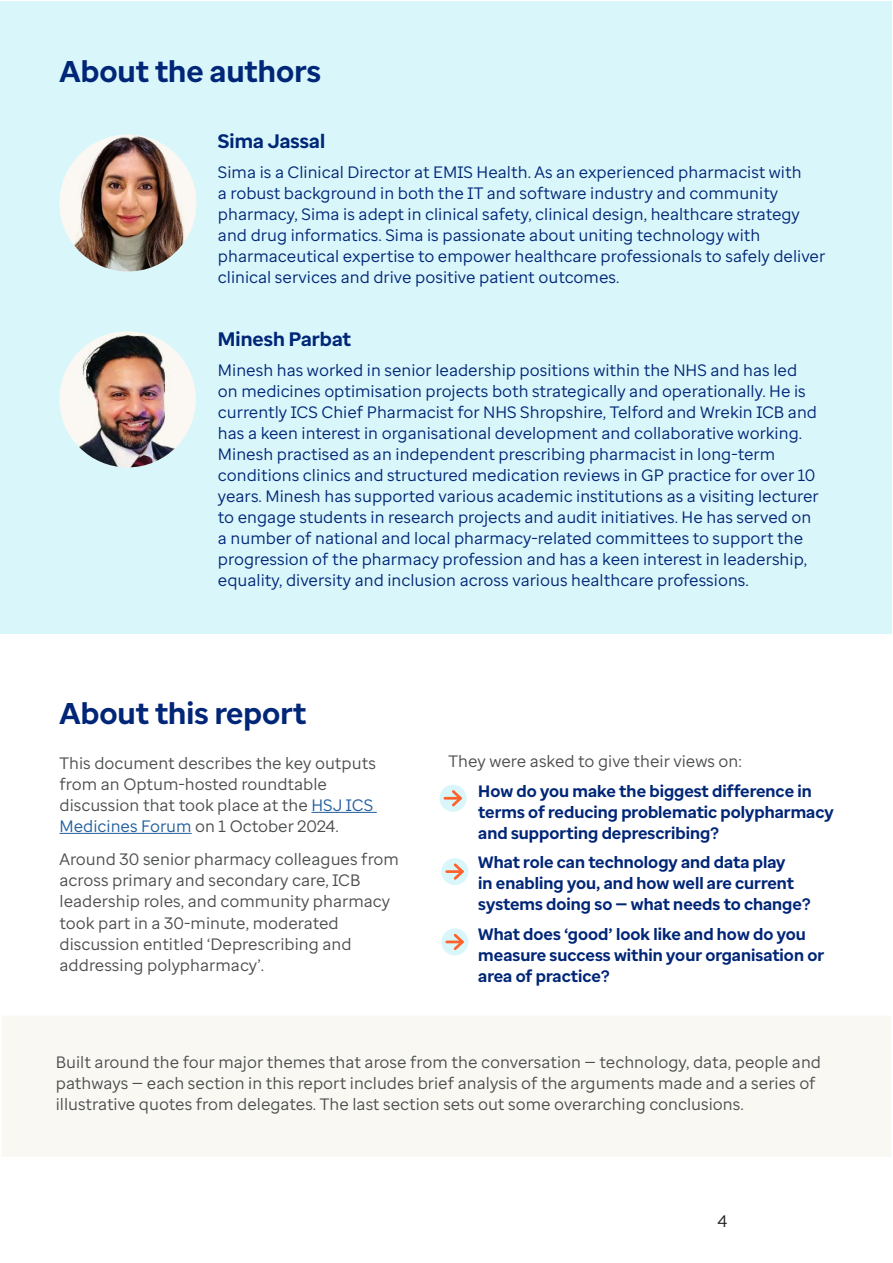
<style>
.page{position:relative;width:893px;height:1263px;background:#fff}
.page>*{position:absolute;margin:0;border:0;box-sizing:border-box;transform-origin:0 0}
.Page_title{font:700 30px "Enterprise Sans";color:#002677}
.BODY_TEXT{font:700 19.5px "Enterprise Sans";color:#002677}
.BODY_TEXT-2{font:16.5px/21px "Enterprise Sans";color:#002677}
.BODY_TEXT-3{font:16.5px/21px "Enterprise Sans";color:#4b4d4f}
.t1{font:700 16.5px/21px "Enterprise Sans";color:#002677}
.t2{font:16.5px "Enterprise Sans";color:#231f20}
.s1{color:#215e9e}
.s2{color:#fff}
</style>
<div class="page">
<div style="left:1px;top:1015px;width:891px;height:142px;background:#faf8f2"></div>
<div style="left:1px;top:1px;width:891px;height:633px;background:#d9f6fa"></div>
<img style="left:60px;top:135px;width:136px;height:136px;border-radius:68px">
<img style="left:60px;top:333px;width:136px;height:134px">
<hr style="left:311px;top:812px;width:66px;height:1px;background:#215e9e">
<hr style="left:60px;top:833px;width:132px;height:1px;background:#215e9e">
<div style="left:440px;top:785px;width:26px;height:27px;background:#d9f6fa;border-radius:50%"></div>
<hr style="left:445px;top:797px;width:16px;height:3px;background:#ff612b">
<svg style="left:449px;top:788px;width:16px;height:19px"></svg>
<div style="left:441px;top:858px;width:27px;height:27px;background:#d9f6fa;border-radius:50%"></div>
<hr style="left:447px;top:870px;width:15px;height:3px;background:#ff612b">
<svg style="left:451px;top:863px;width:15px;height:17px"></svg>
<div style="left:441px;top:928px;width:27px;height:27px;background:#d9f6fa;border-radius:50%"></div>
<hr style="left:447px;top:940px;width:15px;height:3px;background:#ff612b">
<svg style="left:451px;top:931px;width:15px;height:21px"></svg>
<h2 class="Page_title" style="left:60px;top:52px;width:263px">About the authors</h2>
<p class="BODY_TEXT" style="left:218px;top:128px;width:109px">Sima Jassal</p>
<p class="BODY_TEXT-2" style="left:218px;top:161px;width:609px">Sima is a Clinical Director at EMIS Health. As an experienced pharmacist with<br>a robust background in both the IT and software industry and community pharmacy, Sima is adept in clinical safety, clinical design, healthcare strategy and drug informatics. Sima is passionate about uniting technology with pharmaceutical expertise to empower healthcare professionals to safely deliver clinical services and drive positive patient outcomes.</p>
<p class="BODY_TEXT" style="left:218px;top:327px;width:135px">Minesh Parbat</p>
<p class="BODY_TEXT-2" style="left:218px;top:359px;width:602px">Minesh has worked in senior leadership positions within the NHS and has led on medicines optimisation projects both strategically and operationally. He is currently ICS Chief Pharmacist for NHS Shropshire, Telford and Wrekin ICB and has a keen interest in organisational development and collaborative working.<br>Minesh practised as an independent prescribing pharmacist in long-term conditions clinics and structured medication reviews in GP practice for over 10 years. Minesh has supported various academic institutions as a visiting lecturer to engage students in research projects and audit initiatives. He has served on a number of national and local pharmacy-related committees to support the progression of the pharmacy profession and has a keen interest in leadership, equality, diversity and inclusion across various healthcare professions.</p>
<h2 class="Page_title" style="left:60px;top:693px;width:248px">About this report</h2>
<p class="BODY_TEXT-3" style="left:60px;top:752px;width:318px">This document describes the key outputs from an Optum-hosted roundtable discussion that took place at the <span class="s1">HSJ ICS Medicines Forum</span> on 1 October 2024.</p>
<p class="BODY_TEXT-3" style="left:60px;top:849px;width:341px">Around 30 senior pharmacy colleagues from across primary and secondary care, ICB leadership roles, and community pharmacy took part in a 30-minute, moderated discussion entitled ‘Deprescribing and addressing polypharmacy’.</p>
<p class="BODY_TEXT-3" style="left:448px;top:751px;width:295px">They were asked to give their views on:</p>
<p class="t1" style="left:478px;top:780px;width:357px;text-indent:-30px"><span class="s2">1.</span> How do you make the biggest difference in terms of reducing problematic polypharmacy and supporting deprescribing?</p>
<p class="t1" style="left:478px;top:852px;width:334px;text-indent:-30px"><span class="s2">2.</span> What role can technology and data play<br>in enabling you, and how well are current systems doing so — what needs to change?</p>
<p class="t1" style="left:478px;top:923px;width:347px;text-indent:-30px"><span class="s2">3.</span> What does ‘good’ look like and how do you measure success within your organisation or area of practice?</p>
<p class="BODY_TEXT-3" style="left:56px;top:1052px;width:767px">Built around the four major themes that arose from the conversation — technology, data, people and pathways — each section in this report includes brief analysis of the arguments made and a series of illustrative quotes from delegates. The last section sets out some overarching conclusions.</p>
<p class="t2" style="left:718px;top:1210px;width:11px">4</p>
</div>
